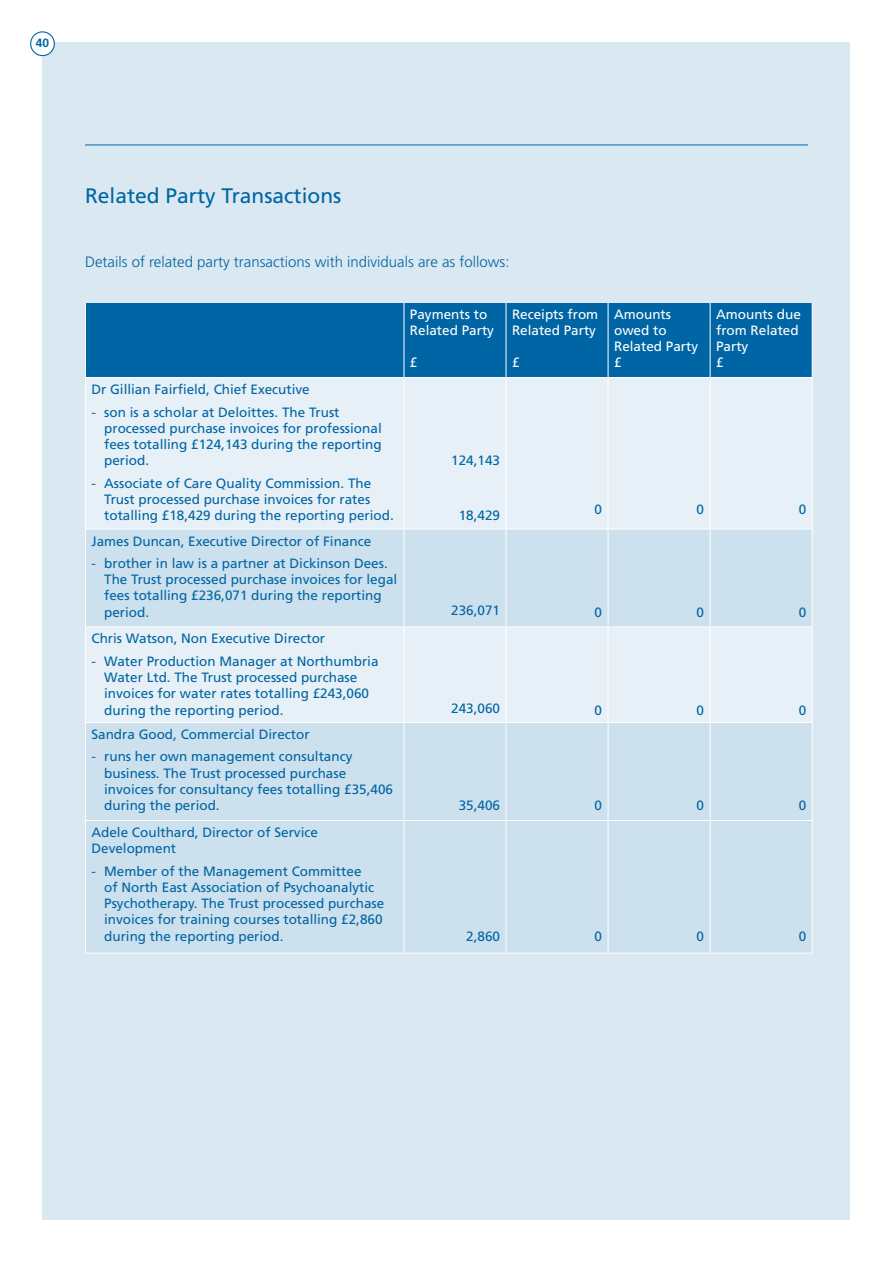
<style>
.page{position:relative;width:893px;height:1263px;background:#fff}
.page>*{position:absolute;margin:0;border:0;box-sizing:border-box;transform-origin:0 0}
.t1{font:21px "Frutiger";color:#0065a4}
.t2{font:300 15px "Frutiger";color:#0065a4}
.t3{font:13.5px/16.2px "Frutiger";color:#0065a4}
.t4{font:13.5px/16.2px "Frutiger";color:#fff}
.t5{font:700 12px "Frutiger";color:#0065a4}
</style>
<div class="page">
<div style="left:43px;top:43px;width:807px;height:1177px;background:#d9e8f1"></div>
<hr style="left:85px;top:145px;width:723px;height:1px;background:#0065a4">
<div style="left:31px;top:32px;width:23px;height:24px;background:#fff;border-radius:50%"></div>
<div style="left:30px;top:31px;width:25px;height:25px;border:1px solid #0065a4;border-radius:50%"></div>
<div style="left:86px;top:303px;width:726px;height:74px;background:#0065a4"></div>
<div style="left:86px;top:378px;width:726px;height:151px;background:#e6f0f6"></div>
<svg style="left:86px;top:530px;width:726px;height:423px;fill:#cce0ed"></svg>
<hr style="left:85px;top:302px;width:319px;height:1px;background:#fff">
<hr style="left:85px;top:303px;width:1px;height:74px;background:#fff">
<hr style="left:404px;top:302px;width:102px;height:1px;background:#fff">
<hr style="left:404px;top:303px;width:1px;height:74px;background:#fff">
<hr style="left:506px;top:302px;width:102px;height:1px;background:#fff">
<hr style="left:506px;top:303px;width:1px;height:74px;background:#fff">
<hr style="left:608px;top:302px;width:102px;height:1px;background:#fff">
<hr style="left:608px;top:303px;width:1px;height:74px;background:#fff">
<hr style="left:710px;top:302px;width:103px;height:1px;background:#fff">
<hr style="left:710px;top:303px;width:1px;height:74px;background:#fff">
<hr style="left:812px;top:303px;width:1px;height:74px;background:#fff">
<hr style="left:85px;top:377px;width:319px;height:1px;background:#fff">
<hr style="left:85px;top:378px;width:1px;height:151px;background:#fff">
<hr style="left:404px;top:377px;width:102px;height:1px;background:#fff">
<hr style="left:404px;top:378px;width:1px;height:151px;background:#fff">
<hr style="left:506px;top:377px;width:102px;height:1px;background:#fff">
<hr style="left:506px;top:378px;width:1px;height:151px;background:#fff">
<hr style="left:608px;top:377px;width:102px;height:1px;background:#fff">
<hr style="left:608px;top:378px;width:1px;height:151px;background:#fff">
<hr style="left:710px;top:377px;width:103px;height:1px;background:#fff">
<hr style="left:710px;top:378px;width:1px;height:151px;background:#fff">
<hr style="left:812px;top:378px;width:1px;height:151px;background:#fff">
<hr style="left:85px;top:529px;width:319px;height:1px;background:#fff">
<hr style="left:85px;top:529px;width:1px;height:98px;background:#fff">
<hr style="left:404px;top:529px;width:102px;height:1px;background:#fff">
<hr style="left:404px;top:529px;width:1px;height:98px;background:#fff">
<hr style="left:506px;top:529px;width:102px;height:1px;background:#fff">
<hr style="left:506px;top:529px;width:1px;height:98px;background:#fff">
<hr style="left:608px;top:529px;width:102px;height:1px;background:#fff">
<hr style="left:608px;top:529px;width:1px;height:98px;background:#fff">
<hr style="left:710px;top:529px;width:103px;height:1px;background:#fff">
<hr style="left:710px;top:529px;width:1px;height:98px;background:#fff">
<hr style="left:812px;top:529px;width:1px;height:98px;background:#fff">
<hr style="left:85px;top:627px;width:319px;height:1px;background:#fff">
<hr style="left:85px;top:627px;width:1px;height:95px;background:#fff">
<hr style="left:404px;top:627px;width:102px;height:1px;background:#fff">
<hr style="left:404px;top:627px;width:1px;height:95px;background:#fff">
<hr style="left:506px;top:627px;width:102px;height:1px;background:#fff">
<hr style="left:506px;top:627px;width:1px;height:95px;background:#fff">
<hr style="left:608px;top:627px;width:102px;height:1px;background:#fff">
<hr style="left:608px;top:627px;width:1px;height:95px;background:#fff">
<hr style="left:710px;top:627px;width:103px;height:1px;background:#fff">
<hr style="left:710px;top:627px;width:1px;height:95px;background:#fff">
<hr style="left:812px;top:627px;width:1px;height:95px;background:#fff">
<hr style="left:85px;top:722px;width:319px;height:1px;background:#fff">
<hr style="left:85px;top:723px;width:1px;height:97px;background:#fff">
<hr style="left:404px;top:722px;width:102px;height:1px;background:#fff">
<hr style="left:404px;top:723px;width:1px;height:97px;background:#fff">
<hr style="left:506px;top:722px;width:102px;height:1px;background:#fff">
<hr style="left:506px;top:723px;width:1px;height:97px;background:#fff">
<hr style="left:608px;top:722px;width:102px;height:1px;background:#fff">
<hr style="left:608px;top:723px;width:1px;height:97px;background:#fff">
<hr style="left:710px;top:722px;width:103px;height:1px;background:#fff">
<hr style="left:710px;top:723px;width:1px;height:97px;background:#fff">
<hr style="left:812px;top:723px;width:1px;height:97px;background:#fff">
<hr style="left:85px;top:820px;width:319px;height:1px;background:#fff">
<hr style="left:85px;top:821px;width:1px;height:132px;background:#fff">
<hr style="left:404px;top:820px;width:102px;height:1px;background:#fff">
<hr style="left:404px;top:821px;width:1px;height:132px;background:#fff">
<hr style="left:506px;top:820px;width:102px;height:1px;background:#fff">
<hr style="left:506px;top:821px;width:1px;height:132px;background:#fff">
<hr style="left:608px;top:820px;width:102px;height:1px;background:#fff">
<hr style="left:608px;top:821px;width:1px;height:132px;background:#fff">
<hr style="left:710px;top:820px;width:103px;height:1px;background:#fff">
<hr style="left:710px;top:821px;width:1px;height:132px;background:#fff">
<hr style="left:812px;top:821px;width:1px;height:132px;background:#fff">
<hr style="left:85px;top:953px;width:319px;height:1px;background:#fff">
<hr style="left:404px;top:953px;width:102px;height:1px;background:#fff">
<hr style="left:506px;top:953px;width:102px;height:1px;background:#fff">
<hr style="left:608px;top:953px;width:102px;height:1px;background:#fff">
<hr style="left:710px;top:953px;width:103px;height:1px;background:#fff">
<p class="t5" style="left:36px;top:36px;width:15px">40</p>
<h1 class="t1" style="left:85px;top:184px;width:258px">Related Party Transactions</h1>
<p class="t2" style="left:85px;top:253px;width:426px">Details of related party transactions with individuals are as follows:</p>
<p class="t4" style="left:410px;top:306px;width:86px">Payments to<br>Related Party</p>
<p class="t4" style="left:410px;top:354px;width:9px">£</p>
<p class="t4" style="left:512px;top:306px;width:88px">Receipts from<br>Related Party</p>
<p class="t4" style="left:512px;top:354px;width:9px">£</p>
<p class="t4" style="left:614px;top:306px;width:86px">Amounts owed to<br>Related Party £</p>
<p class="t4" style="left:716px;top:306px;width:86px">Amounts due from Related<br>Party<br>£</p>
<p class="t3" style="left:91px;top:381px;width:220px">Dr Gillian Fairfield, Chief Executive</p>
<p class="t3" style="left:104px;top:404px;width:279px;text-indent:-13px">- son is a scholar at Deloittes. The Trust processed purchase invoices for professional fees totalling £124,143 during the reporting period.</p>
<p class="t3" style="left:104px;top:475px;width:291px;text-indent:-13px">- Associate of Care Quality Commission. The<br>Trust processed purchase invoices for rates totalling £18,429 during the reporting period.</p>
<p class="t3" style="left:91px;top:533px;width:281px">James Duncan, Executive Director of Finance</p>
<p class="t3" style="left:104px;top:555px;width:295px;text-indent:-13px">- brother in law is a partner at Dickinson Dees.<br>The Trust processed purchase invoices for legal fees totalling £236,071 during the reporting period.</p>
<p class="t3" style="left:91px;top:630px;width:235px">Chris Watson, Non Executive Director</p>
<p class="t3" style="left:104px;top:653px;width:276px;text-indent:-13px">- Water Production Manager at Northumbria Water Ltd. The Trust processed purchase invoices for water rates totalling £243,060 during the reporting period.</p>
<p class="t3" style="left:91px;top:726px;width:220px">Sandra Good, Commercial Director</p>
<p class="t3" style="left:104px;top:748px;width:290px;text-indent:-13px">- runs her own management consultancy business. The Trust processed purchase invoices for consultancy fees totalling £35,406 during the period.</p>
<p class="t3" style="left:91px;top:824px;width:228px">Adele Coulthard, Director of Service<br>Development</p>
<p class="t3" style="left:104px;top:863px;width:282px;text-indent:-13px">- Member of the Management Committee<br>of North East Association of Psychoanalytic Psychotherapy. The Trust processed purchase invoices for training courses totalling £2,860 during the reporting period.</p>
<p class="t3" style="left:451px;top:452px;width:50px">124,143</p>
<p class="t3" style="left:459px;top:507px;width:43px">18,429</p>
<p class="t3" style="left:595px;top:501px;width:9px">0</p>
<p class="t3" style="left:697px;top:501px;width:9px">0</p>
<p class="t3" style="left:799px;top:501px;width:9px">0</p>
<p class="t3" style="left:451px;top:602px;width:50px">236,071</p>
<p class="t3" style="left:595px;top:604px;width:9px">0</p>
<p class="t3" style="left:697px;top:604px;width:9px">0</p>
<p class="t3" style="left:799px;top:604px;width:9px">0</p>
<p class="t3" style="left:451px;top:700px;width:50px">243,060</p>
<p class="t3" style="left:595px;top:702px;width:9px">0</p>
<p class="t3" style="left:697px;top:702px;width:9px">0</p>
<p class="t3" style="left:799px;top:702px;width:9px">0</p>
<p class="t3" style="left:459px;top:797px;width:43px">35,406</p>
<p class="t3" style="left:595px;top:797px;width:9px">0</p>
<p class="t3" style="left:697px;top:797px;width:9px">0</p>
<p class="t3" style="left:799px;top:797px;width:9px">0</p>
<p class="t3" style="left:466px;top:927px;width:35px">2,860</p>
<p class="t3" style="left:595px;top:927px;width:9px">0</p>
<p class="t3" style="left:697px;top:927px;width:9px">0</p>
<p class="t3" style="left:799px;top:927px;width:9px">0</p>
</div>
